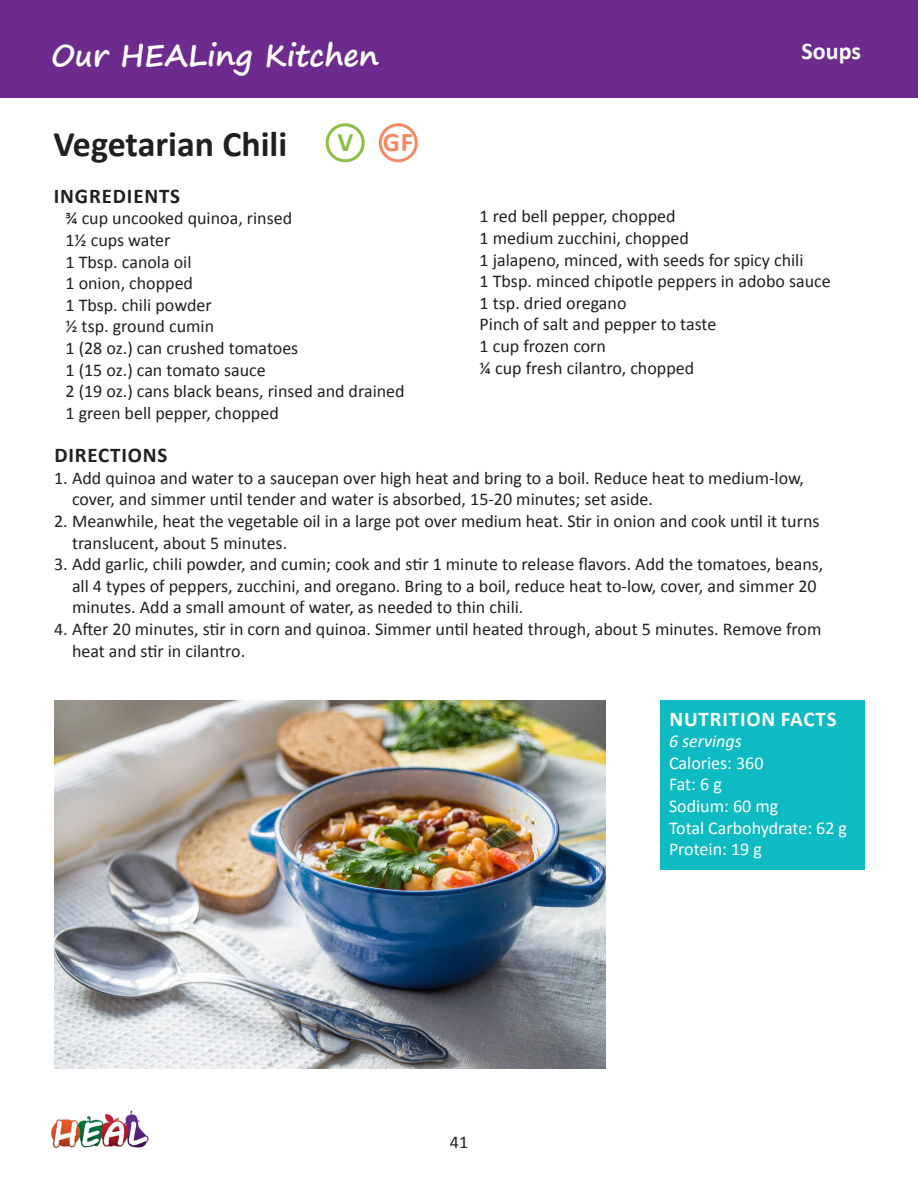
<style>
.page{position:relative;width:918px;height:1188px;background:#fff}
.page>*{position:absolute;margin:0;border:0;box-sizing:border-box;transform-origin:0 0}
.t1{font:700 36px "Calibri";color:#231f20}
.t2{font:700 30px "Segoe Print";color:#fff}
.t3{font:700 27px "Calibri";color:#f58964}
.t4{font:700 24px "Calibri";color:#fff}
.t5{font:700 21px "Calibri";letter-spacing:.04em;color:#231f20}
.t6{font:700 21px "Calibri";letter-spacing:.04em;color:#fff}
.t7{font:18px/21.6px "Calibri";color:#231f20}
.t8{font:18px/21.6px "Calibri";color:#fff}
.t9{font:italic 18px "Calibri";color:#fff}
.s1{color:#8abf41}
</style>
<div class="page">
<div style="left:0;top:0;width:918px;height:98px;background:#6d2c8d"></div>
<img style="left:51px;top:1110px;width:98px;height:38px">
<div style="left:379px;top:123px;width:39px;height:39px;border:3px solid #f58964;border-radius:50%"></div>
<div style="left:326px;top:123px;width:39px;height:39px;border:3px solid #8abf41;border-radius:50%"></div>
<div style="left:660px;top:701px;width:205px;height:169px;background:#0fbbc2"></div>
<img style="left:54px;top:701px;width:552px;height:368px">
<h2 class="t2" style="left:51px;top:28px;width:329px">Our HEALing Kitchen</h2>
<h3 class="t4" style="left:802px;top:34px;width:61px">Soups</h3>
<h1 class="t1" style="left:53px;top:119px;width:235px">Vegetarian Chili</h1>
<p class="t5" style="left:54px;top:181px;width:128px">INGREDIENTS</p>
<p class="t7" style="left:65px;top:207px;width:341px">¾ cup uncooked quinoa, rinsed<br>1½ cups water<br>1 Tbsp. canola oil<br>1 onion, chopped<br>1 Tbsp. chili powder<br>½ tsp. ground cumin<br>1 (28 oz.) can crushed tomatoes<br>1 (15 oz.) can tomato sauce<br>2 (19 oz.) cans black beans, rinsed and drained<br>1 green bell pepper, chopped</p>
<p class="t5" style="left:54px;top:440px;width:115px">DIRECTIONS</p>
<p class="t7" style="left:72px;top:466px;width:733px;text-indent:-18px">1. Add quinoa and water to a saucepan over high heat and bring to a boil. Reduce heat to medium-low, cover, and simmer until tender and water is absorbed, 15-20 minutes; set aside.</p>
<p class="t7" style="left:72px;top:509px;width:749px;text-indent:-18px">2. Meanwhile, heat the vegetable oil in a large pot over medium heat. Stir in onion and cook until it turns translucent, about 5 minutes.</p>
<p class="t7" style="left:72px;top:553px;width:753px;text-indent:-18px">3. Add garlic, chili powder, and cumin; cook and stir 1 minute to release flavors. Add the tomatoes, beans, all 4 types of peppers, zucchini, and oregano. Bring to a boil, reduce heat to-low, cover, and simmer 20 minutes. Add a small amount of water, as needed to thin chili.</p>
<p class="t7" style="left:72px;top:617px;width:751px;text-indent:-18px">4. After 20 minutes, stir in corn and quinoa. Simmer until heated through, about 5 minutes. Remove from heat and stir in cilantro.</p>
<h3 class="t3" style="left:337px;top:123px;width:77px"><span class="s1">V</span> GF</h3>
<p class="t7" style="left:480px;top:205px;width:353px">1 red bell pepper, chopped<br>1 medium zucchini, chopped<br>1 jalapeno, minced, with seeds for spicy chili<br>1 Tbsp. minced chipotle peppers in adobo sauce<br>1 tsp. dried oregano<br>Pinch of salt and pepper to taste<br>1 cup frozen corn<br>¼ cup fresh cilantro, chopped</p>
<p class="t7" style="left:450px;top:1130px;width:20px">41</p>
<p class="t6" style="left:669px;top:704px;width:169px">NUTRITION FACTS</p>
<p class="t9" style="left:669px;top:729px;width:74px">6 servings</p>
<p class="t8" style="left:669px;top:751px;width:180px">Calories: 360<br>Fat: 6 g<br>Sodium: 60 mg<br>Total Carbohydrate: 62 g<br>Protein: 19 g</p>
</div>
